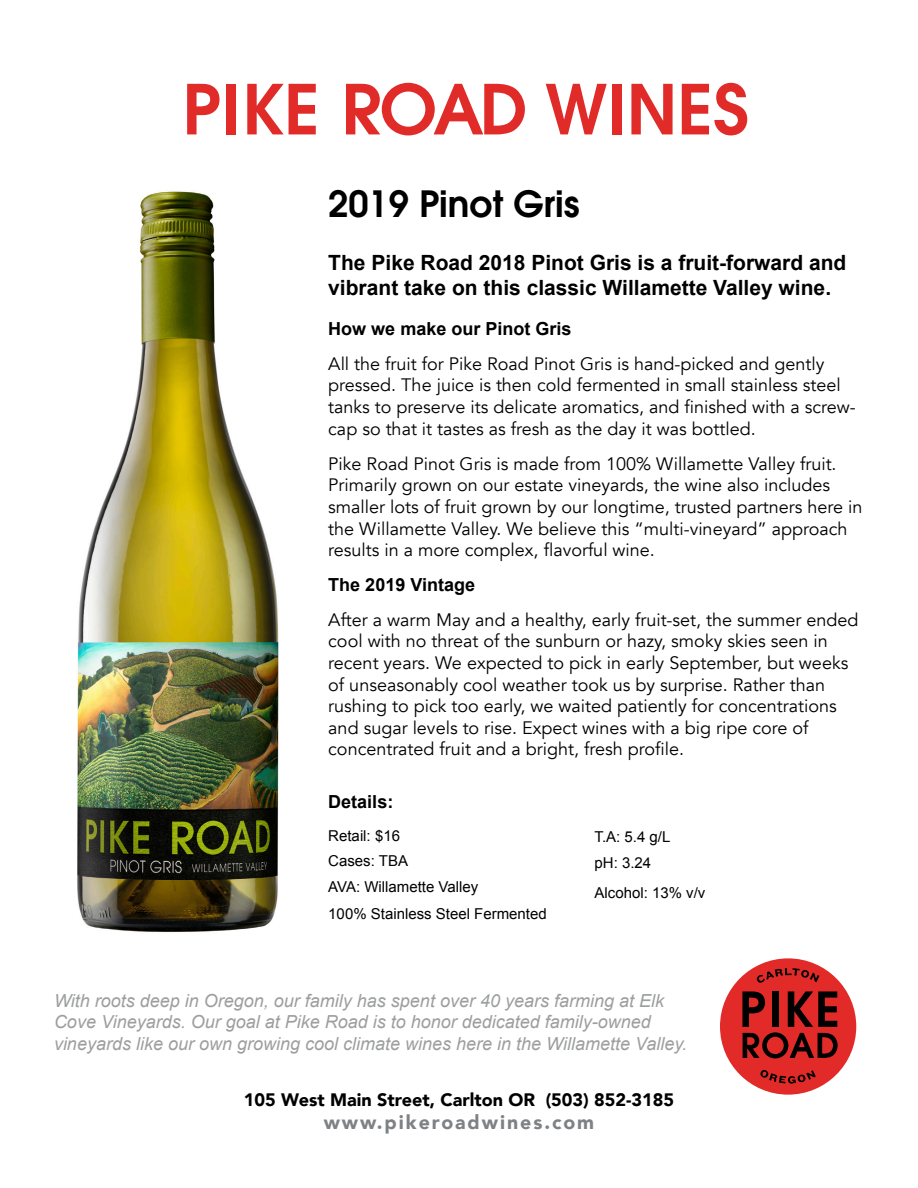
<style>
.page{position:relative;width:918px;height:1188px;background:#fff}
.page>*{position:absolute;margin:0;border:0;box-sizing:border-box;transform-origin:0 0}
.t1{font:600 68.4px "ITC Avant Garde Std";letter-spacing:.005em;color:#e02b29}
.t2{font:600 36px "ITC Avant Garde Std";color:#000}
.t3{font:700 21px "Arial";color:#000}
.t4{font:900 19.5px "Avenir";letter-spacing:.1em;color:#7f8284}
.t5{font:18px/21.6px "Avenir";color:#000}
.t6{font:italic 18px/21.6px "Arial";color:#9d9e9e}
.t7{font:700 18px "Arial";color:#000}
.t8{font:900 18px "Avenir";color:#000}
.t9{font:15px "Arial";color:#000}
</style>
<div class="page">
<img style="left:77px;top:191px;width:202px;height:741px">
<div style="left:720px;top:958px;width:136px;height:137px;background:#e22a29;border-radius:50%"></div>
<svg style="left:742px;top:991px;width:96px;height:67px"></svg>
<svg style="left:760px;top:1070px;width:56px;height:14px"></svg>
<svg style="left:756px;top:968px;width:63px;height:15px"></svg>
<p class="t1" style="left:182px;top:65px;width:568px">PIKE ROAD WINES</p>
<p class="t2" style="left:328px;top:180px;width:253px">2019 Pinot Gris</p>
<p class="t3" style="left:328px;top:248px;width:520px">The Pike Road 2018 Pinot Gris is a fruit-forward and</p>
<p class="t3" style="left:328px;top:274px;width:504px">vibrant take on this classic Willamette Valley wine.</p>
<p class="t7" style="left:328px;top:316px;width:245px">How we make our Pinot Gris</p>
<p class="t5" style="left:328px;top:353px;width:529px">All the fruit for Pike Road Pinot Gris is hand-picked and gently pressed. The juice is then cold fermented in small stainless steel tanks to preserve its delicate aromatics, and finished with a screw&shy;cap so that it tastes as fresh as the day it was bottled.</p>
<p class="t5" style="left:328px;top:453px;width:536px">Pike Road Pinot Gris is made from 100% Willamette Valley fruit.<br>Primarily grown on our estate vineyards, the wine also includes smaller lots of fruit grown by our longtime, trusted partners here in the Willamette Valley. We believe this “multi-vineyard” approach results in a more complex, flavorful wine.</p>
<p class="t7" style="left:328px;top:572px;width:148px">The 2019 Vintage</p>
<p class="t5" style="left:328px;top:609px;width:532px">After a warm May and a healthy, early fruit-set, the summer ended cool with no threat of the sunburn or hazy, smoky skies seen in recent years. We expected to pick in early September, but weeks of unseasonably cool weather took us by surprise. Rather than rushing to pick too early, we waited patiently for concentrations and sugar levels to rise. Expect wines with a big ripe core of concentrated fruit and a bright, fresh profile.</p>
<p class="t7" style="left:328px;top:790px;width:67px">Details:</p>
<p class="t9" style="left:328px;top:826px;width:73px">Retail: $16</p>
<p class="t9" style="left:328px;top:851px;width:81px">Cases: TBA</p>
<p class="t9" style="left:328px;top:877px;width:152px">AVA: Willamette Valley</p>
<p class="t9" style="left:328px;top:904px;width:220px">100% Stainless Steel Fermented</p>
<p class="t9" style="left:595px;top:827px;width:77px">T.A: 5.4 g/L</p>
<p class="t9" style="left:595px;top:853px;width:58px">pH: 3.24</p>
<p class="t9" style="left:595px;top:883px;width:112px">Alcohol: 13% v/v</p>
<p class="t6" style="left:54px;top:990px;width:635px">With roots deep in Oregon, our family has spent over 40 years farming at Elk<br>Cove Vineyards. Our goal at Pike Road is to honor dedicated family-owned vineyards like our own growing cool climate wines here in the Willamette Valley.</p>
<p class="t8" style="left:244px;top:1084px;width:432px">105 West Main Street, Carlton OR (503) 852-3185</p>
<p class="t4" style="left:324px;top:1105px;width:272px">www.pikeroadwines.com</p>
</div>
